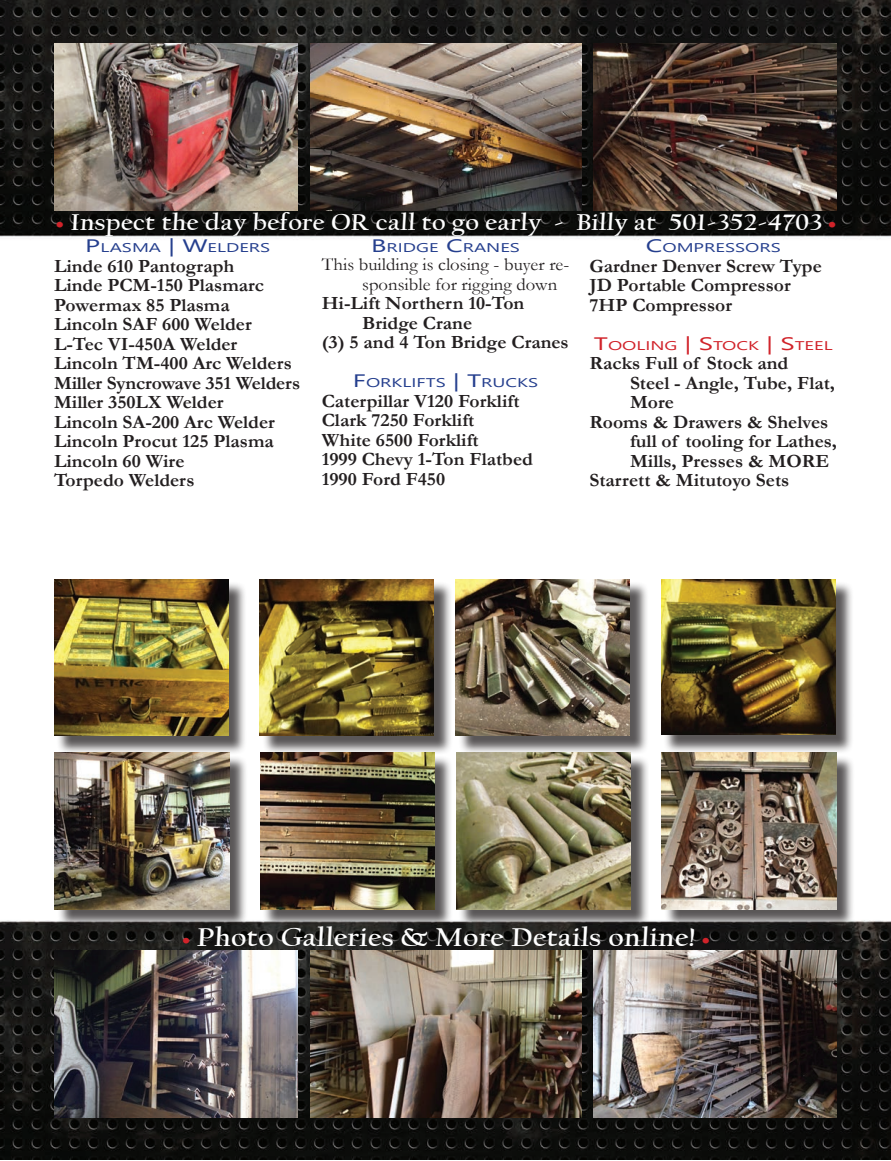
<style>
.page{position:relative;width:891px;height:1161px;background:#fff}
.page>*{position:absolute;margin:0;border:0;box-sizing:border-box;transform-origin:0 0}
.t1{font:700 27px "Californian FB";color:#fff;scale:1.09 1}
.t2{font:700 24px "Californian FB";color:#fff;scale:1.09 1}
.t3{font:700 18.75px/19.5px "Garamond";color:#231f20;scale:1.04 1}
.t4{font:18px/19.5px "Garamond";color:#231f20;scale:1.04 1}
.t5{font:12.6px "Segoe UI Historic";color:#253f8e;scale:1.5 1}
.t6{font:12.6px "Segoe UI Historic";color:#d1232a;scale:1.5 1}
.s1{font-family:"Georgia";font-size:18px;color:#d1232a}
.s2{font-size:18px}
</style>
<div class="page">
<img style="left:0;top:0;width:890px;height:1159px">
<img style="left:54px;top:44px;width:243px;height:166px">
<img style="left:594px;top:44px;width:243px;height:166px">
<img style="left:310px;top:44px;width:272px;height:166px">
<img style="left:54px;top:951px;width:243px;height:167px">
<img style="left:594px;top:951px;width:243px;height:167px">
<img style="left:310px;top:951px;width:272px;height:167px">
<div style="left:458px;top:581px;width:190px;height:174px;background:#231f20;opacity:.75"></div>
<img style="left:456px;top:579px;width:174px;height:157px">
<div style="left:663px;top:581px;width:191px;height:173px;background:#231f20;opacity:.75"></div>
<img style="left:661px;top:579px;width:175px;height:156px">
<div style="left:459px;top:755px;width:190px;height:173px;background:#231f20;opacity:.75"></div>
<img style="left:456px;top:753px;width:175px;height:156px">
<div style="left:664px;top:755px;width:191px;height:173px;background:#231f20;opacity:.75"></div>
<img style="left:662px;top:753px;width:174px;height:156px">
<div style="left:56px;top:581px;width:191px;height:174px;background:#231f20;opacity:.75"></div>
<img style="left:54px;top:579px;width:174px;height:157px">
<div style="left:262px;top:581px;width:190px;height:174px;background:#231f20;opacity:.75"></div>
<img style="left:260px;top:579px;width:174px;height:157px">
<div style="left:57px;top:755px;width:191px;height:173px;background:#231f20;opacity:.75"></div>
<img style="left:55px;top:753px;width:174px;height:156px">
<div style="left:263px;top:755px;width:190px;height:173px;background:#231f20;opacity:.75"></div>
<img style="left:260px;top:753px;width:175px;height:156px">
<p class="t2" style="left:56px;top:208px;width:718px"><span class="s1">•</span> Inspect the day before OR call to go early - Billy at 501-352-4703 <span class="s1">•</span></p>
<p class="t5" style="left:85px;top:241px;width:124px"><span class="s2">P</span> LASMA <span class="s2">| W</span>ELDERS</p>
<p class="t3" style="left:54px;top:256px;width:238px">Linde 610 Pantograph<br>Linde PCM-150 Plasmarc<br>Powermax 85 Plasma<br>Lincoln SAF 600 Welder<br>L-Tec VI-450A Welder<br>Lincoln TM-400 Arc Welders<br>Miller Syncrowave 351 Welders<br>Miller 350LX Welder<br>Lincoln SA-200 Arc Welder<br>Lincoln Procut 125 Plasma<br>Lincoln 60 Wire<br>Torpedo Welders</p>
<p class="t5" style="left:371px;top:241px;width:99px"><span class="s2">B</span>RIDGE <span class="s2">C</span>RANES</p>
<p class="t4" style="left:362px;top:254px;width:201px;text-indent:-40px">This building is closing - buyer re&shy;sponsible for rigging down</p>
<p class="t3" style="left:322px;top:294px;width:196px">Hi-Lift Northern 10-Ton</p>
<p class="t3" style="left:362px;top:313px;width:107px">Bridge Crane</p>
<p class="t3" style="left:322px;top:333px;width:239px">(3) 5 and 4 Ton Bridge Cranes</p>
<p class="t5" style="left:353px;top:376px;width:50px"><span class="s2">F</span>ORKLIFTS</p>
<p class="t5" style="left:453px;top:376px;width:57px"><span class="s2">| T</span>RUCKS</p>
<p class="t3" style="left:322px;top:391px;width:205px">Caterpillar V120 Forklift<br>Clark 7250 Forklift<br>White 6500 Forklift<br>1999 Chevy 1-Ton Flatbed<br>1990 Ford F450</p>
<p class="t5" style="left:646px;top:241px;width:90px"><span class="s2">C</span>OM PRESSORS</p>
<p class="t3" style="left:590px;top:256px;width:225px">Gardner Denver Screw Type<br>JD Portable Compressor<br>7HP Compressor</p>
<p class="t6" style="left:594px;top:338px;width:161px"><span class="s2">T</span>OOLING <span class="s2">| S</span>TOCK <span class="s2">| S</span>TEEL</p>
<p class="t3" style="left:590px;top:354px;width:193px">Racks Full of Stock and</p>
<p class="t3" style="left:630px;top:373px;width:199px">Steel - Angle, Tube, Flat,</p>
<p class="t3" style="left:630px;top:393px;width:44px">More</p>
<p class="t3" style="left:590px;top:412px;width:231px">Rooms &amp; Drawers &amp; Shelves</p>
<p class="t3" style="left:630px;top:432px;width:201px">full of tooling for Lathes,</p>
<p class="t3" style="left:630px;top:451px;width:193px">Mills, Presses &amp; MORE</p>
<p class="t3" style="left:590px;top:471px;width:194px">Starrett &amp; Mitutoyo Sets</p>
<h1 class="t1" style="left:182px;top:922px;width:486px"><span class="s1">•</span> Photo Galleries &amp; More Details online! <span class="s1">•</span></h1>
</div>
